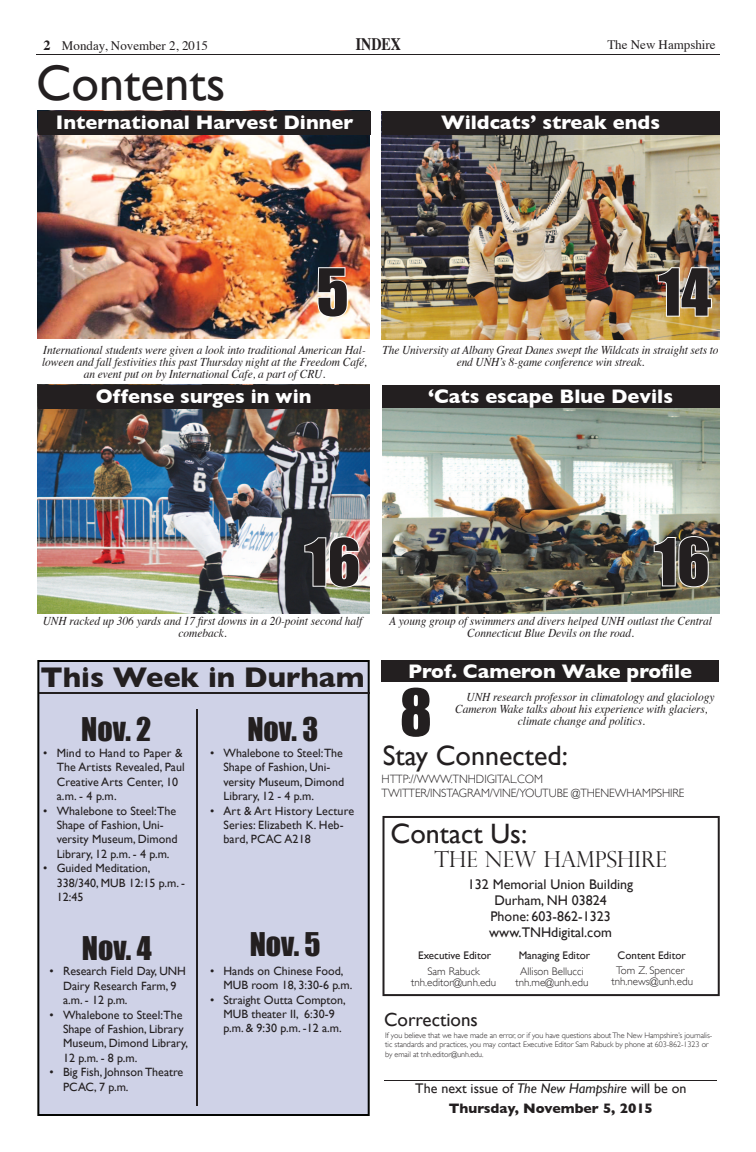
<style>
.page{position:relative;width:756px;height:1152px;background:#fff}
.page>*{position:absolute;margin:0;border:0;box-sizing:border-box;transform-origin:0 0}
.t1{font:60px "Impact";color:#231f20}
.t2{font:50px "Gill Sans";color:#231f20}
.t3{font:30px "Impact";color:#231f20}
.t4{font:700 29px "Gill Sans";color:#231f20}
.t5{font:28px "Gill Sans";color:#231f20}
.t6{font:300 22px "Perpetua Titling";color:#231f20}
.t7{font:700 20px "Gill Sans";color:#fff}
.t8{font:19px "Gill Sans";color:#231f20}
.t9{font:700 17.5px "Times";color:#231f20;scale:.8 1}
.t10{font:14px/16px "Gill Sans";color:#231f20;text-align:center}
.t11{font:700 14px/20px "Gill Sans";color:#231f20;text-align:center}
.t12{font:13px "Times";color:#231f20}
.t13{font:12px/14.4px "Gill Sans";color:#231f20}
.t14{font:italic 12px/12px "Times";letter-spacing:-.005em;color:#231f20;text-align:center;scale:.95 1}
.t15{font:300 12px/14.4px "Gill Sans";letter-spacing:-.005em;color:#231f20;scale:.95 1}
.t16{font:300 11px/10.9px "Gill Sans";color:#231f20;text-align:center}
.t17{font:11px "Gill Sans";color:#231f20}
.t18{font:300 8px/9.6px "Gill Sans";letter-spacing:-.005em;color:#231f20}
.s1{font-weight:700;font-size:14px}
.s2{font-weight:400}
.s3{font-weight:400;font-style:italic}
</style>
<div class="page">
<hr style="left:36px;top:54px;width:684px;height:1px;background:#231f20">
<img style="left:382px;top:111px;width:338px;height:228px">
<img style="left:37px;top:111px;width:333px;height:228px">
<img style="left:383px;top:385px;width:337px;height:228px">
<img style="left:37px;top:385px;width:333px;height:228px">
<svg style="left:383px;top:816px;width:337px;height:180px"></svg>
<div style="left:382px;top:111px;width:337px;height:24px;background:#231f20"></div>
<div style="left:38px;top:111px;width:333px;height:24px;background:#231f20"></div>
<svg style="left:316px;top:266px;width:33px;height:53px"></svg>
<img style="left:653px;top:535px;width:57px;height:54px">
<img style="left:657px;top:263px;width:56px;height:55px">
<img style="left:303px;top:535px;width:58px;height:54px">
<div style="left:38px;top:385px;width:332px;height:24px;background:#231f20"></div>
<div style="left:382px;top:385px;width:337px;height:22px;background:#231f20"></div>
<div style="left:37px;top:660px;width:333px;height:456px;background:#cfd2e7"></div>
<hr style="left:39px;top:692px;width:330px;height:2px;background:#231f20">
<div style="left:382px;top:660px;width:337px;height:22px;background:#231f20"></div>
<hr style="left:384px;top:1080px;width:333px;height:1px;background:#231f20">
<hr style="left:196px;top:709px;width:2px;height:396px;background:#231f20">
<p class="t12" style="left:44px;top:33px;width:166px"><span class="s1">2</span> Monday, November 2, 2015</p>
<p class="t9" style="left:356px;top:27px;width:58px">INDEX</p>
<p class="t12" style="left:607px;top:32px;width:110px">The New Hampshire</p>
<p class="t2" style="left:36px;top:53px;width:191px">Contents</p>
<p class="t7" style="left:56px;top:110px;width:299px">International Harvest Dinner</p>
<p class="t7" style="left:441px;top:110px;width:220px">Wildcats’ streak ends</p>
<p class="t1" style="left:317px;top:246px;width:34px">5</p>
<p class="t14" style="left:42px;top:343px;width:343px">International students were given a look into traditional American Hal&shy;loween and fall festivities this past Thursday night at the Freedom Café, an event put on by International Cafe, a part of CRU.</p>
<p class="t1" style="left:658px;top:246px;width:54px">14</p>
<p class="t14" style="left:383px;top:343px;width:355px">The University at Albany Great Danes swept the Wildcats in straight sets to end UNH’s 8-game conference win streak.</p>
<p class="t7" style="left:96px;top:384px;width:217px">Offense surges in win</p>
<p class="t7" style="left:428px;top:384px;width:247px">‘Cats escape Blue Devils</p>
<p class="t1" style="left:305px;top:516px;width:57px">16</p>
<p class="t1" style="left:654px;top:515px;width:57px">16</p>
<p class="t14" style="left:43px;top:614px;width:338px">UNH racked up 306 yards and 17 first downs in a 20-point second half comeback.</p>
<p class="t14" style="left:389px;top:614px;width:341px">A young group of swimmers and divers helped UNH outlast the Central<br>Connecticut Blue Devils on the road.</p>
<p class="t4" style="left:41px;top:660px;width:326px">This Week in Durham</p>
<p class="t3" style="left:81px;top:706px;width:72px">Nov. 2</p>
<p class="t13" style="left:57px;top:746px;width:130px;text-indent:-14px">• Mind to Hand to Paper &amp;<br>The Artists Revealed, Paul<br>Creative Arts Center, 10 a.m. - 4 p.m.</p>
<p class="t13" style="left:57px;top:803px;width:122px;text-indent:-14px">• Whalebone to Steel:The<br>Shape of Fashion, Uni&shy;versity Museum, Dimond<br>Library, 12 p.m. - 4 p.m.</p>
<p class="t13" style="left:57px;top:861px;width:130px;text-indent:-14px">• Guided Meditation,<br>338/340, MUB 12:15 p.m. -<br>12:45</p>
<p class="t3" style="left:82px;top:925px;width:71px">Nov. 4</p>
<p class="t13" style="left:63px;top:964px;width:124px;text-indent:-14px">• Research Field Day, UNH<br>Dairy Research Farm, 9 a.m. - 12 p.m.</p>
<p class="t13" style="left:63px;top:1007px;width:127px;text-indent:-14px">• Whalebone to Steel:The<br>Shape of Fashion, Library<br>Museum, Dimond Library,<br>12 p.m. - 8 p.m.</p>
<p class="t13" style="left:63px;top:1065px;width:122px;text-indent:-14px">• Big Fish, Johnson Theatre<br>PCAC, 7 p.m.</p>
<p class="t3" style="left:247px;top:706px;width:72px">Nov. 3</p>
<p class="t13" style="left:224px;top:746px;width:122px;text-indent:-14px">• Whalebone to Steel:The<br>Shape of Fashion, Uni&shy;versity Museum, Dimond<br>Library, 12 - 4 p.m.</p>
<p class="t13" style="left:224px;top:803px;width:132px;text-indent:-14px">• Art &amp; Art History Lecture<br>Series: Elizabeth K. Heb&shy;bard, PCAC A218</p>
<p class="t3" style="left:250px;top:921px;width:73px">Nov. 5</p>
<p class="t13" style="left:224px;top:964px;width:130px;text-indent:-14px">• Hands on Chinese Food,<br>MUB room 18, 3:30-6 p.m.</p>
<p class="t13" style="left:224px;top:992px;width:124px;text-indent:-14px">• Straight Outta Compton,<br>MUB theater II, 6:30-9 p.m. &amp; 9:30 p.m. -12 a.m.</p>
<p class="t7" style="left:408px;top:659px;width:285px">Prof. Cameron Wake profile</p>
<p class="t1" style="left:400px;top:666px;width:34px">8</p>
<p class="t14" style="left:467px;top:690px;width:262px">UNH research professor in climatology and glaciology</p>
<p class="t14" style="left:455px;top:702px;width:267px">Cameron Wake talks about his experience with glaciers,</p>
<p class="t14" style="left:518px;top:714px;width:135px">climate change and politics.</p>
<p class="t5" style="left:383px;top:739px;width:187px">Stay Connected:</p>
<p class="t15" style="left:382px;top:771px;width:320px">HTTP://WWW.TNHDIGITAL.COM<br>TWITTER/INSTAGRAM/VINE/YOUTUBE @THENEWHAMPSHIRE</p>
<p class="t5" style="left:391px;top:817px;width:138px">Contact Us:</p>
<p class="t6" style="left:435px;top:846px;width:234px">THE NEW HAMPSHIRE</p>
<p class="t10" style="left:468px;top:876px;width:167px">132 Memorial Union Building<br>Durham, NH 03824<br>Phone: 603-862-1323 www.TNHdigital.com</p>
<p class="t17" style="left:418px;top:948px;width:74px">Executive Editor</p>
<p class="t17" style="left:519px;top:948px;width:73px">Managing Editor</p>
<p class="t17" style="left:618px;top:948px;width:70px">Content Editor</p>
<p class="t16" style="left:411px;top:965px;width:87px">Sam Rabuck tnh.editor@unh.edu</p>
<p class="t16" style="left:516px;top:965px;width:74px">Allison Bellucci tnh.me@unh.edu</p>
<p class="t16" style="left:611px;top:965px;width:83px">Tom Z. Spencer tnh.news@unh.edu</p>
<p class="t8" style="left:384px;top:1009px;width:95px">Corrections</p>
<p class="t18" style="left:385px;top:1030px;width:329px">If you believe that we have made an error, or if you have questions about The New Hampshire’s journalis&shy;tic standards and practices, you may contact Executive Editor Sam Rabuck by phone at 603-862-1323 or by email at tnh.editor@unh.edu.</p>
<p class="t11" style="left:415px;top:1078px;width:273px"><span class="s2">The next issue of</span> <span class="s3">The New Hampshire</span> <span class="s2">will be on<br></span>Thursday, November 5, 2015</p>
</div>
